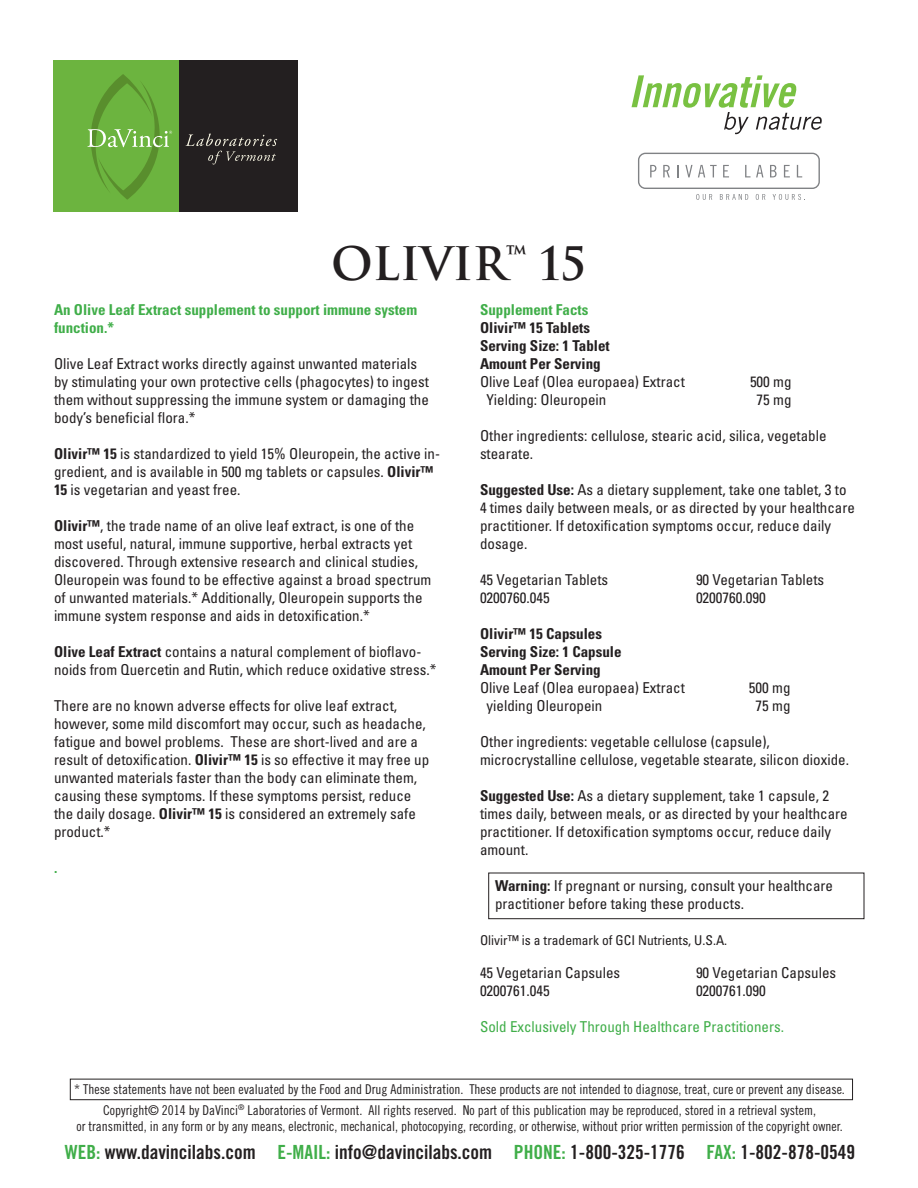
<style>
.page{position:relative;width:918px;height:1188px;background:#fff}
.page>*{position:absolute;margin:0;border:0;box-sizing:border-box;transform-origin:0 0}
.t1{font:700 45px "Trajan";color:#231f20}
.t2{font:19.5px "Trade Gothic Bold Cond Twenty";color:#231f20}
.t3{font:condensed 15px/18px "Univers";color:#231f20}
.t4{font:700 condensed 15px "Univers";color:#231f20}
.t5{font:700 condensed 15px/18px "Univers";color:#40ae49}
.t6{font:condensed 15px "Univers";color:#40ae49}
.t7{font:13.5px/16.2px "Trade Gothic Cond Eighteen";color:#231f20;text-align:center}
.t8{font:condensed 13.5px "Univers";color:#231f20}
.s1{font-weight:700}
.s2{color:#40ae49}
</style>
<div class="page">
<div style="left:70px;top:1079px;width:783px;height:21px;border:1px solid #231f20"></div>
<div style="left:488px;top:873px;width:376px;height:46px;border:1px solid #231f20"></div>
<div style="left:638px;top:153px;width:182px;height:36px;border:1px solid #808285;border-radius:7px"></div>
<svg style="left:650px;top:165px;width:6px;height:12px"></svg>
<svg style="left:663px;top:165px;width:7px;height:12px"></svg>
<svg style="left:677px;top:165px;width:2px;height:12px"></svg>
<svg style="left:685px;top:165px;width:32px;height:12px"></svg>
<svg style="left:723px;top:165px;width:6px;height:12px"></svg>
<svg style="left:745px;top:165px;width:18px;height:12px"></svg>
<svg style="left:770px;top:165px;width:7px;height:12px"></svg>
<svg style="left:784px;top:165px;width:6px;height:12px"></svg>
<svg style="left:797px;top:165px;width:5px;height:12px"></svg>
<svg style="left:696px;top:194px;width:16px;height:6px"></svg>
<svg style="left:720px;top:194px;width:28px;height:6px"></svg>
<svg style="left:756px;top:194px;width:9px;height:6px"></svg>
<svg style="left:773px;top:194px;width:32px;height:6px"></svg>
<div style="left:54px;top:60px;width:126px;height:152px;background:#6cb43f"></div>
<div style="left:180px;top:60px;width:118px;height:152px;background:#231f20"></div>
<svg style="left:87px;top:74px;width:85px;height:126px"></svg>
<svg style="left:186px;top:134px;width:91px;height:31px"></svg>
<svg style="left:632px;top:75px;width:190px;height:59px"></svg>
<p class="t1" style="left:331px;top:236px;width:257px">OLIVIR<sup>™</sup> 15</p>
<p class="t5" style="left:54px;top:301px;width:365px">An Olive Leaf Extract supplement to support immune system function.*</p>
<p class="t3" style="left:54px;top:354px;width:376px">Olive Leaf Extract works directly against unwanted materials by stimulating your own protective cells (phagocytes) to ingest them without suppressing the immune system or damaging the body’s beneficial flora.*</p>
<p class="t3" style="left:54px;top:444px;width:388px"><span class="s1">Olivir™ 15</span> is standardized to yield 15% Oleuropein, the active in&shy;gredient, and is available in 500 mg tablets or capsules. <span class="s1">Olivir™<br>15</span> is vegetarian and yeast free.</p>
<p class="t3" style="left:54px;top:516px;width:379px"><span class="s1">Olivir™</span>, the trade name of an olive leaf extract, is one of the most useful, natural, immune supportive, herbal extracts yet discovered. Through extensive research and clinical studies, Oleuropein was found to be effective against a broad spectrum of unwanted materials.* Additionally, Oleuropein supports the immune system response and aids in detoxification.*</p>
<p class="t3" style="left:54px;top:642px;width:384px"><span class="s1">Olive Leaf Extract</span> contains a natural complement of bioflavo&shy;noids from Quercetin and Rutin, which reduce oxidative stress.*</p>
<p class="t3" style="left:54px;top:696px;width:377px">There are no known adverse effects for olive leaf extract, however, some mild discomfort may occur, such as headache, fatigue and bowel problems. These are short-lived and are a result of detoxification. <span class="s1">Olivir™ 15</span> is so effective it may free up unwanted materials faster than the body can eliminate them, causing these symptoms. If these symptoms persist, reduce the daily dosage. <span class="s1">Olivir™ 15</span> is considered an extremely safe product.*</p>
<p class="t5" style="left:54px;top:859px;width:5px">.</p>
<p class="t5" style="left:480px;top:300px;width:110px">Supplement Facts</p>
<p class="t4" style="left:480px;top:319px;width:112px">Olivir™ 15 Tablets</p>
<p class="t4" style="left:480px;top:337px;width:131px">Serving Size: 1 Tablet</p>
<p class="t4" style="left:480px;top:355px;width:122px">Amount Per Serving</p>
<p class="t3" style="left:480px;top:372px;width:206px">Olive Leaf (Olea europaea) Extract</p>
<p class="t3" style="left:750px;top:372px;width:43px">500 mg</p>
<p class="t3" style="left:487px;top:390px;width:121px">Yielding: Oleuropein</p>
<p class="t3" style="left:757px;top:390px;width:36px">75 mg</p>
<p class="t3" style="left:480px;top:426px;width:348px">Other ingredients: cellulose, stearic acid, silica, vegetable stearate.</p>
<p class="t3" style="left:480px;top:480px;width:376px"><span class="s1">Suggested Use:</span> As a dietary supplement, take one tablet, 3 to 4 times daily between meals, or as directed by your healthcare practitioner. If detoxification symptoms occur, reduce daily dosage.</p>
<p class="t3" style="left:480px;top:570px;width:130px">45 Vegetarian Tablets</p>
<p class="t3" style="left:696px;top:570px;width:130px">90 Vegetarian Tablets</p>
<p class="t3" style="left:480px;top:588px;width:71px">0200760.045</p>
<p class="t3" style="left:696px;top:588px;width:71px">0200760.090</p>
<p class="t4" style="left:480px;top:625px;width:124px">Olivir™ 15 Capsules</p>
<p class="t4" style="left:480px;top:643px;width:143px">Serving Size: 1 Capsule</p>
<p class="t4" style="left:480px;top:661px;width:122px">Amount Per Serving</p>
<p class="t3" style="left:480px;top:678px;width:206px">Olive Leaf (Olea europaea) Extract</p>
<p class="t3" style="left:749px;top:678px;width:43px">500 mg</p>
<p class="t3" style="left:487px;top:696px;width:117px">yielding Oleuropein</p>
<p class="t3" style="left:756px;top:696px;width:36px">75 mg</p>
<p class="t3" style="left:480px;top:732px;width:371px">Other ingredients: vegetable cellulose (capsule), microcrystalline cellulose, vegetable stearate, silicon dioxide.</p>
<p class="t3" style="left:480px;top:786px;width:369px"><span class="s1">Suggested Use:</span> As a dietary supplement, take 1 capsule, 2 times daily, between meals, or as directed by your healthcare practitioner. If detoxification symptoms occur, reduce daily amount.</p>
<p class="t3" style="left:495px;top:876px;width:339px"><span class="s1">Warning:</span> If pregnant or nursing, consult your healthcare practitioner before taking these products.</p>
<p class="t8" style="left:480px;top:932px;width:249px">Olivir™ is a trademark of GCI Nutrients, U.S.A.</p>
<p class="t3" style="left:480px;top:963px;width:142px">45 Vegetarian Capsules</p>
<p class="t3" style="left:696px;top:963px;width:142px">90 Vegetarian Capsules</p>
<p class="t3" style="left:480px;top:981px;width:71px">0200761.045</p>
<p class="t3" style="left:696px;top:981px;width:71px">0200761.090</p>
<p class="t6" style="left:480px;top:1017px;width:306px">Sold Exclusively Through Healthcare Practitioners.</p>
<p class="t7" style="left:74px;top:1081px;width:772px">* These statements have not been evaluated by the Food and Drug Administration. These products are not intended to diagnose, treat, cure or prevent any disease.</p>
<p class="t7" style="left:76px;top:1102px;width:768px">Copyright© 2014 by DaVinci<sup>®</sup> Laboratories of Vermont. All rights reserved. No part of this publication may be reproduced, stored in a retrieval system,<br>or transmitted, in any form or by any means, electronic, mechanical, photocopying, recording, or otherwise, without prior written permission of the copyright owner.</p>
<p class="t2" style="left:65px;top:1140px;width:792px"><span class="s2">WEB:</span> www.davincilabs.com <span class="s2">E-MAIL:</span> info@davincilabs.com <span class="s2">PHONE:</span> 1-800-325-1776 <span class="s2">FAX:</span> 1-802-878-0549</p>
</div>
